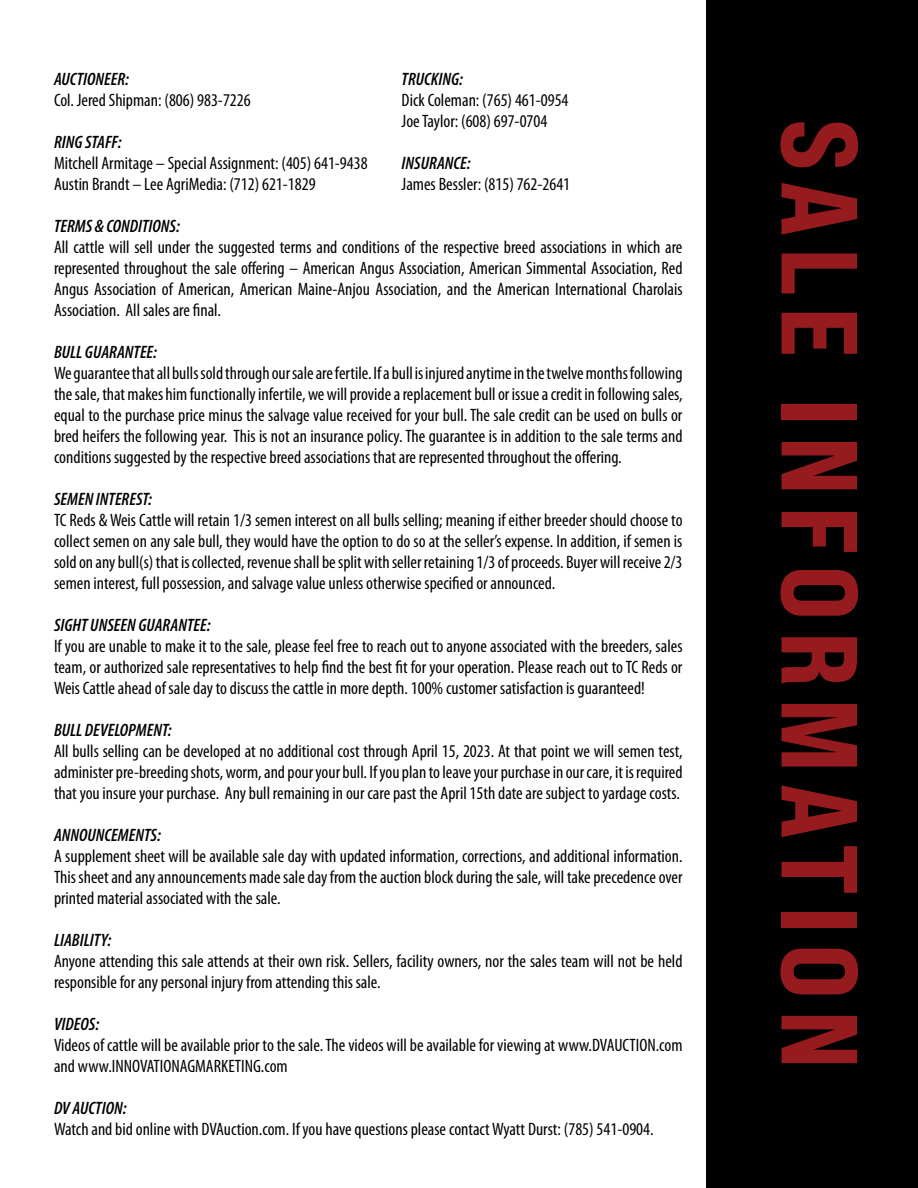
<style>
.page{position:relative;width:918px;height:1188px;background:#fff}
.page>*{position:absolute;margin:0;border:0;box-sizing:border-box;transform-origin:0 0}
.t1{font:108px "Bebas Neue Pro Exp Eb";letter-spacing:.1em;color:#951b1e}
.t2{font:condensed 18px/21px "Myriad Pro";color:#000;text-align:justify}
.t3{font:italic 600 condensed 18px "Myriad Pro";color:#000}
</style>
<div class="page">
<div style="left:706px;top:0;width:212px;height:1188px;background:#000"></div>
<p class="t3" style="left:54px;top:68px;width:77px">AUCTIONEER:</p>
<p class="t2" style="left:54px;top:89px;width:198px">Col. Jered Shipman: (806) 983-7226</p>
<p class="t3" style="left:54px;top:131px;width:69px">RING STAFF:</p>
<p class="t2" style="left:54px;top:152px;width:315px">Mitchell Armitage – Special Assignment: (405) 641-9438<br>Austin Brandt – Lee AgriMedia: (712) 621-1829</p>
<p class="t3" style="left:54px;top:215px;width:127px">TERMS &amp; CONDITIONS:</p>
<p class="t2" style="left:54px;top:236px;width:630px">All cattle will sell under the suggested terms and conditions of the respective breed associations in which are represented throughout the sale offering – American Angus Association, American Simmental Association, Red Angus Association of American, American Maine-Anjou Association, and the American International Charolais Association. All sales are final.</p>
<p class="t3" style="left:54px;top:341px;width:105px">BULL GUARANTEE:</p>
<p class="t2" style="left:54px;top:362px;width:630px">We guarantee that all bulls sold through our sale are fertile. If a bull is injured anytime in the twelve months following the sale, that makes him functionally infertile, we will provide a replacement bull or issue a credit in following sales, equal to the purchase price minus the salvage value received for your bull. The sale credit can be used on bulls or bred heifers the following year. This is not an insurance policy. The guarantee is in addition to the sale terms and conditions suggested by the respective breed associations that are represented throughout the offering.</p>
<p class="t3" style="left:54px;top:488px;width:100px">SEMEN INTEREST:</p>
<p class="t2" style="left:54px;top:509px;width:630px">TC Reds &amp; Weis Cattle will retain 1/3 semen interest on all bulls selling; meaning if either breeder should choose to collect semen on any sale bull, they would have the option to do so at the seller’s expense. In addition, if semen is sold on any bull(s) that is collected, revenue shall be split with seller retaining 1/3 of proceeds. Buyer will receive 2/3 semen interest, full possession, and salvage value unless otherwise specified or announced.</p>
<p class="t3" style="left:54px;top:614px;width:158px">SIGHT UNSEEN GUARANTEE:</p>
<p class="t2" style="left:54px;top:635px;width:630px">If you are unable to make it to the sale, please feel free to reach out to anyone associated with the breeders, sales team, or authorized sale representatives to help find the best fit for your operation. Please reach out to TC Reds or Weis Cattle ahead of sale day to discuss the cattle in more depth. 100% customer satisfaction is guaranteed!</p>
<p class="t3" style="left:54px;top:719px;width:119px">BULL DEVELOPMENT:</p>
<p class="t2" style="left:54px;top:740px;width:630px">All bulls selling can be developed at no additional cost through April 15, 2023. At that point we will semen test, administer pre-breeding shots, worm, and pour your bull. If you plan to leave your purchase in our care, it is required that you insure your purchase. Any bull remaining in our care past the April 15th date are subject to yardage costs.</p>
<p class="t3" style="left:54px;top:824px;width:108px">ANNOUNCEMENTS:</p>
<p class="t2" style="left:54px;top:845px;width:630px">A supplement sheet will be available sale day with updated information, corrections, and additional information.<br>This sheet and any announcements made sale day from the auction block during the sale, will take precedence over printed material associated with the sale.</p>
<p class="t3" style="left:54px;top:929px;width:59px">LIABILITY:</p>
<p class="t2" style="left:54px;top:950px;width:630px">Anyone attending this sale attends at their own risk. Sellers, facility owners, nor the sales team will not be held responsible for any personal injury from attending this sale.</p>
<p class="t3" style="left:54px;top:1013px;width:47px">VIDEOS:</p>
<p class="t2" style="left:54px;top:1034px;width:630px">Videos of cattle will be available prior to the sale. The videos will be available for viewing at www.DVAUCTION.com and www.INNOVATIONAGMARKETING.com</p>
<p class="t3" style="left:54px;top:1097px;width:74px">DV AUCTION:</p>
<p class="t2" style="left:54px;top:1118px;width:601px">Watch and bid online with DVAuction.com. If you have questions please contact Wyatt Durst: (785) 541-0904.</p>
<p class="t3" style="left:402px;top:68px;width:63px">TRUCKING:</p>
<p class="t2" style="left:402px;top:89px;width:168px">Dick Coleman: (765) 461-0954<br>Joe Taylor: (608) 697-0704</p>
<p class="t3" style="left:402px;top:152px;width:71px">INSURANCE:</p>
<p class="t2" style="left:402px;top:173px;width:170px">James Bessler: (815) 762-2641</p>
<h1 class="t1" style="left:887px;top:119px;width:952px;rotate:90deg">SALE INFORMATION</h1>
</div>
